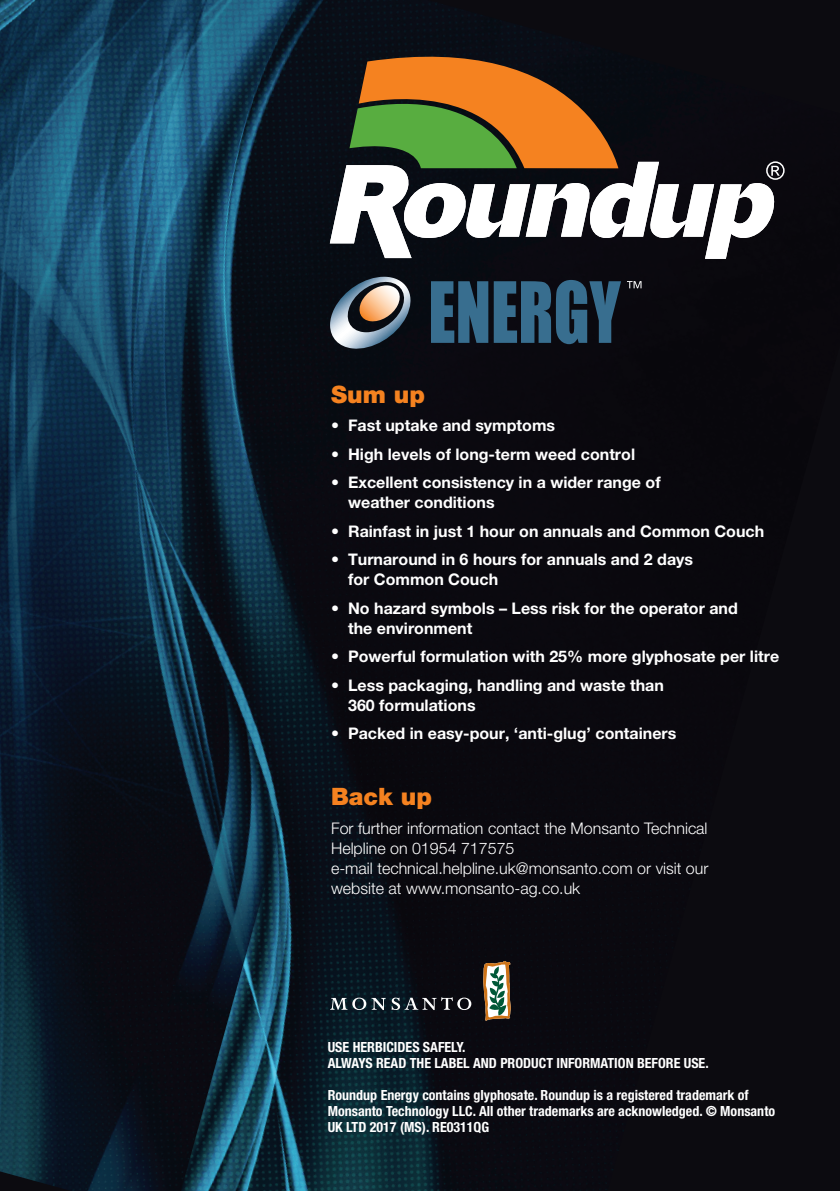
<style>
.page{position:relative;width:840px;height:1191px;background:#fff}
.page>*{position:absolute;margin:0;border:0;box-sizing:border-box;transform-origin:0 0}
.t1{font:900 24px "Helvetica Neue LT Pro";color:#f58220}
.t2{font:700 16px/20px "Helvetica Neue LT Pro";color:#fff}
.t3{font:300 16px/20px "Helvetica Neue LT Pro";color:#fff}
.t4{font:700 condensed 14px/16px "Helvetica Neue LT Pro";color:#fff}
</style>
<div class="page">
<img style="left:0;top:0;width:839px;height:1191px">
<svg style="left:330px;top:277px;width:86px;height:74px;background:#67686b"></svg>
<svg style="left:329px;top:57px;width:455px;height:202px"></svg>
<svg style="left:431px;top:280px;width:189px;height:64px;background:#2a4f68"></svg>
<svg style="left:626px;top:281px;width:15px;height:7px"></svg>
<svg style="left:330px;top:997px;width:55px;height:13px"></svg>
<svg style="left:391px;top:997px;width:80px;height:13px"></svg>
<svg style="left:483px;top:961px;width:27px;height:59px"></svg>
<h1 class="t1" style="left:331px;top:380px;width:95px">Sum up</h1>
<p class="t2" style="left:331px;top:415px;width:225px">• Fast uptake and symptoms</p>
<p class="t2" style="left:331px;top:444px;width:305px">• High levels of long-term weed control</p>
<p class="t2" style="left:348px;top:472px;width:314px;text-indent:-17px">• Excellent consistency in a wider range of weather conditions</p>
<p class="t2" style="left:331px;top:521px;width:434px">• Rainfast in just 1 hour on annuals and Common Couch</p>
<p class="t2" style="left:348px;top:549px;width:346px;text-indent:-17px">• Turnaround in 6 hours for annuals and 2 days for Common Couch</p>
<p class="t2" style="left:348px;top:598px;width:391px;text-indent:-17px">• No hazard symbols – Less risk for the operator and the environment</p>
<p class="t2" style="left:331px;top:646px;width:449px">• Powerful formulation with 25% more glyphosate per litre</p>
<p class="t2" style="left:348px;top:675px;width:317px;text-indent:-17px">• Less packaging, handling and waste than<br>360 formulations</p>
<p class="t2" style="left:331px;top:723px;width:346px">• Packed in easy-pour, ‘anti-glug’ containers</p>
<h1 class="t1" style="left:331px;top:782px;width:102px">Back up</h1>
<p class="t3" style="left:331px;top:817px;width:379px">For further information contact the Monsanto Technical Helpline on 01954 717575<br>e-mail technical.helpline.uk@monsanto.com or visit our website at www.monsanto-ag.co.uk</p>
<p class="t4" style="left:327px;top:1039px;width:382px">USE HERBICIDES SAFELY.<br>ALWAYS READ THE LABEL AND PRODUCT INFORMATION BEFORE USE.</p>
<p class="t4" style="left:327px;top:1087px;width:448px">Roundup Energy contains glyphosate. Roundup is a registered trademark of<br>Monsanto Technology LLC. All other trademarks are acknowledged. © Monsanto<br>UK LTD 2017 (MS). RE0311QG</p>
</div>
